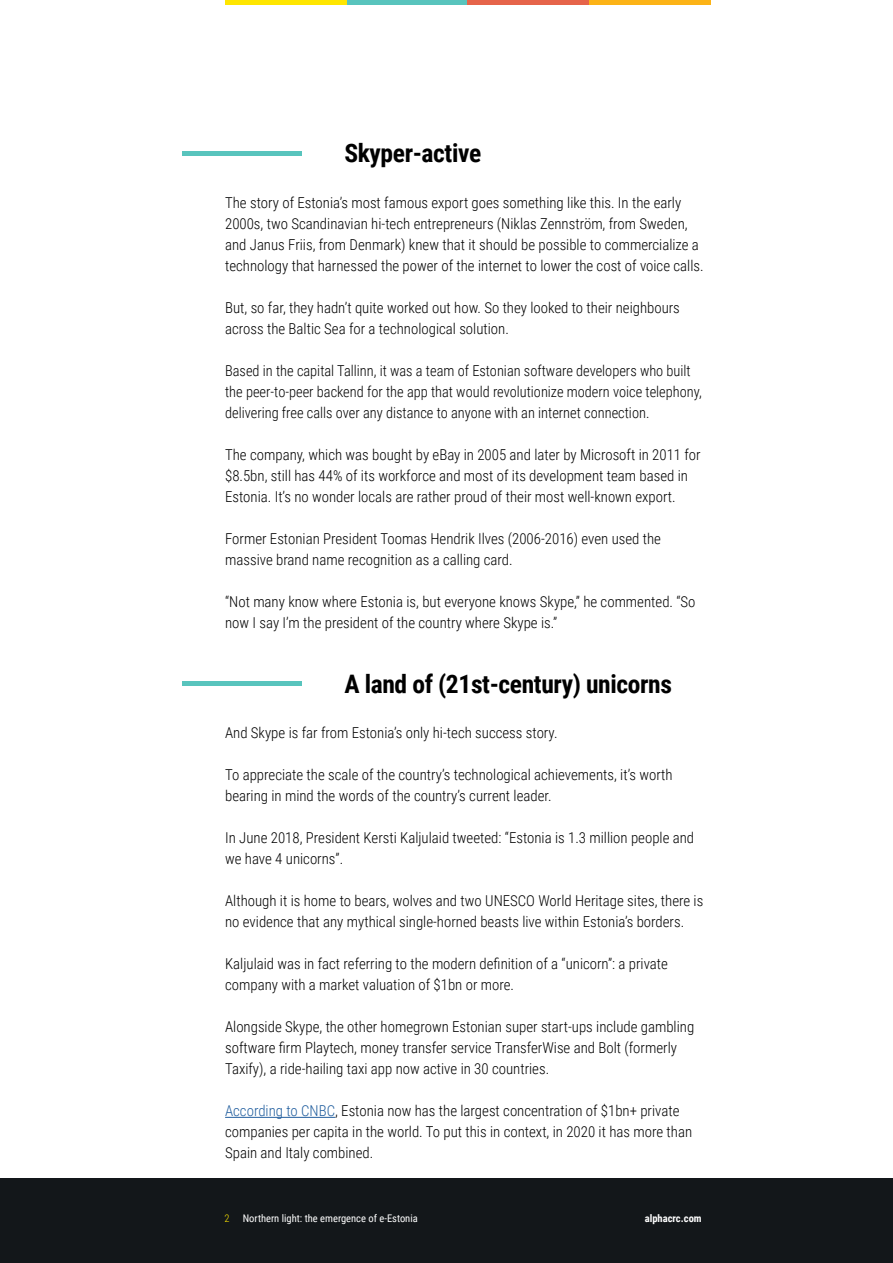
<style>
.page{position:relative;width:893px;height:1263px;background:#fff}
.page>*{position:absolute;margin:0;border:0;box-sizing:border-box;transform-origin:0 0}
.t1{font:700 25.5px "Roboto Condensed";letter-spacing:-.015em;color:#000}
.t2{font:300 15px/21px "Roboto Condensed";color:#000}
.t3{font:300 15px/21px "Roboto Condensed";color:#000;scale:.96 1}
.t4{font:10.5px "Roboto Condensed";color:#fff}
.t5{font:700 10.5px "Roboto Condensed";color:#fff}
.t6{font:300 10.5px "Roboto Condensed";color:#ffe600}
.s1{color:#215e9e}
</style>
<div class="page">
<div style="left:0;top:1178px;width:893px;height:85px;background:#13171a"></div>
<hr style="left:346px;top:0;width:122px;height:4px;background:#58c4bd">
<hr style="left:468px;top:0;width:121px;height:4px;background:#e6644a">
<hr style="left:225px;top:0;width:122px;height:4px;background:#ffe600">
<hr style="left:589px;top:0;width:121px;height:4px;background:#fcb316">
<div style="left:183px;top:151px;width:119px;height:5px;background:#58c4bd"></div>
<div style="left:183px;top:681px;width:119px;height:5px;background:#58c4bd"></div>
<hr style="left:225px;top:1117px;width:110px;height:1px;background:#215e9e">
<h1 class="t1" style="left:344px;top:135px;width:138px">Skyper-active</h1>
<p class="t2" style="left:225px;top:191px;width:480px">The story of Estonia’s most famous export goes something like this. In the early 2000s, two Scandinavian hi-tech entrepreneurs (Niklas Zennström, from Sweden, and Janus Friis, from Denmark) knew that it should be possible to commercialize a technology that harnessed the power of the internet to lower the cost of voice calls.</p>
<p class="t2" style="left:225px;top:296px;width:456px">But, so far, they hadn’t quite worked out how. So they looked to their neighbours across the Baltic Sea for a technological solution.</p>
<p class="t3" style="left:225px;top:359px;width:498px">Based in the capital Tallinn, it was a team of Estonian software developers who built the peer-to-peer backend for the app that would revolutionize modern voice telephony, delivering free calls over any distance to anyone with an internet connection.</p>
<p class="t2" style="left:225px;top:443px;width:477px">The company, which was bought by eBay in 2005 and later by Microsoft in 2011 for $8.5bn, still has 44% of its workforce and most of its development team based in<br>Estonia. It’s no wonder locals are rather proud of their most well-known export.</p>
<p class="t2" style="left:225px;top:527px;width:437px">Former Estonian President Toomas Hendrik Ilves (2006-2016) even used the massive brand name recognition as a calling card.</p>
<p class="t2" style="left:225px;top:590px;width:472px">“Not many know where Estonia is, but everyone knows Skype,” he commented. “So now I say I’m the president of the country where Skype is.”</p>
<h1 class="t1" style="left:344px;top:666px;width:329px">A land of (21st-century) unicorns</h1>
<p class="t2" style="left:225px;top:722px;width:334px">And Skype is far from Estonia’s only hi-tech success story.</p>
<p class="t2" style="left:225px;top:764px;width:449px">To appreciate the scale of the country’s technological achievements, it’s worth bearing in mind the words of the country’s current leader.</p>
<p class="t2" style="left:225px;top:827px;width:471px">In June 2018, President Kersti Kaljulaid tweeted: “Estonia is 1.3 million people and we have 4 unicorns”.</p>
<p class="t2" style="left:225px;top:890px;width:480px">Although it is home to bears, wolves and two UNESCO World Heritage sites, there is no evidence that any mythical single-horned beasts live within Estonia’s borders.</p>
<p class="t2" style="left:225px;top:953px;width:444px">Kaljulaid was in fact referring to the modern definition of a “unicorn”: a private company with a market valuation of $1bn or more.</p>
<p class="t2" style="left:225px;top:1016px;width:471px">Alongside Skype, the other homegrown Estonian super start-ups include gambling software firm Playtech, money transfer service TransferWise and Bolt (formerly<br>Taxify), a ride-hailing taxi app now active in 30 countries.</p>
<p class="t2" style="left:225px;top:1100px;width:469px"><span class="s1">According to CNBC</span>, Estonia now has the largest concentration of $1bn+ private companies per capita in the world. To put this in context, in 2020 it has more than<br>Spain and Italy combined.</p>
<p class="t6" style="left:225px;top:1211px;width:7px">2</p>
<p class="t4" style="left:243px;top:1211px;width:176px">Northern light: the emergence of e-Estonia</p>
<p class="t5" style="left:645px;top:1211px;width:58px">alphacrc.com</p>
</div>
